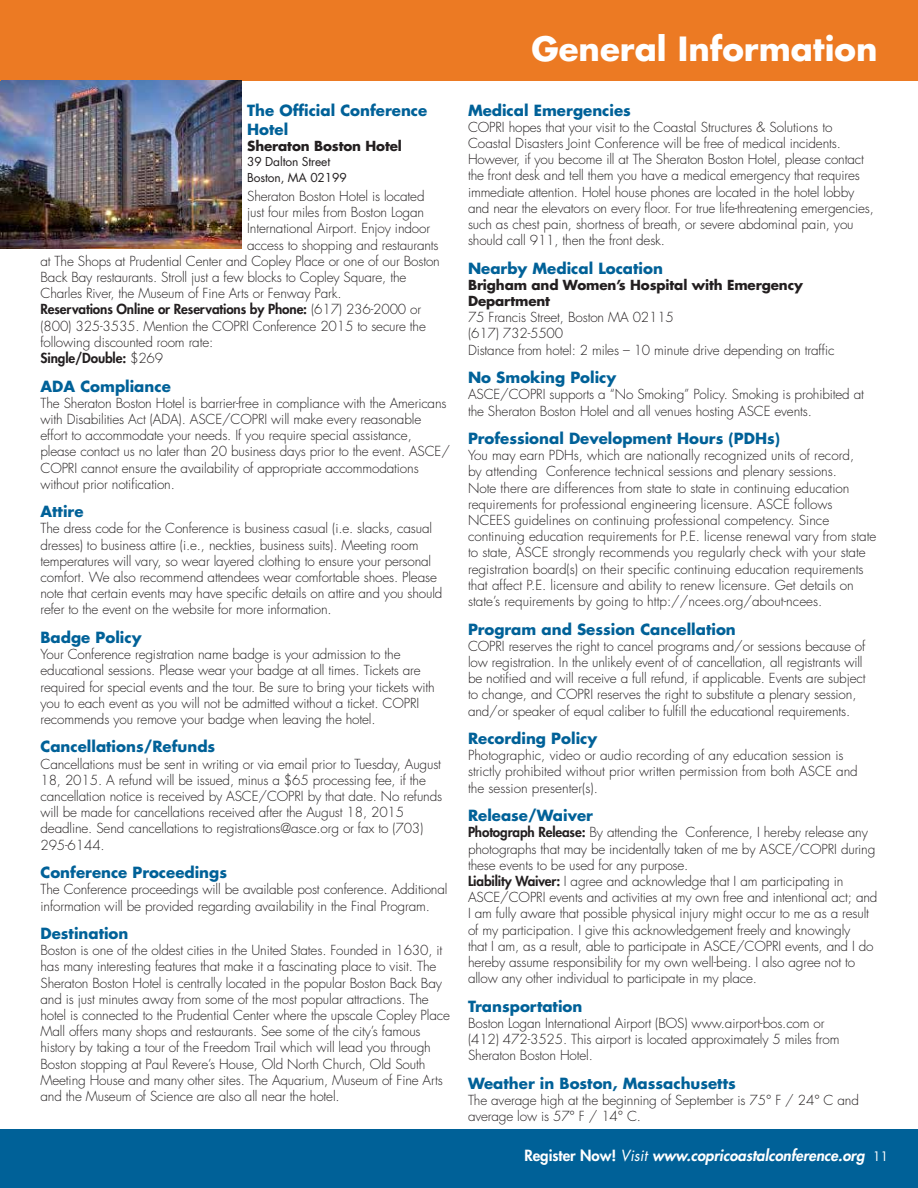
<style>
.page{position:relative;width:918px;height:1188px;background:#fff}
.page>*{position:absolute;margin:0;border:0;box-sizing:border-box;transform-origin:0 0}
.t1{font:700 32.55px "Futura Std";color:#fff}
.t2{font:700 15px/19.5px "Futura Std";color:#006198}
.t3{font:italic 800 15px "Futura Std";color:#fff}
.t4{font:300 13.5px/16.2px "Futura Std";letter-spacing:-.01em;color:#231f20}
.t5{font:800 13.5px "Futura Std";letter-spacing:-.01em;color:#231f20}
.t6{font:700 13.5px/16.2px "Futura Std";letter-spacing:-.01em;color:#231f20}
.t7{font:12px/16.2px "Futura Std";letter-spacing:-.01em;color:#231f20}
.s1{font-weight:300}
.s2{font-weight:800}
.s3{font-style:normal}
.s4{font-weight:400}
.s5{font-weight:400;font-style:normal;font-size:12.75px}
</style>
<div class="page">
<div style="left:0;top:0;width:918px;height:81px;background:#ec7a23"></div>
<div style="left:0;top:1129px;width:918px;height:59px;background:#006198"></div>
<img style="left:0;top:80px;width:241px;height:168px">
<p class="t2" style="left:247px;top:100px;width:182px">The Official Conference<br>Hotel</p>
<p class="t6" style="left:247px;top:138px;width:156px">Sheraton Boston Hotel</p>
<p class="t7" style="left:247px;top:153px;width:101px">39 Dalton Street<br>Boston, MA 02199</p>
<p class="t4" style="left:247px;top:188px;width:179px">Sheraton Boston Hotel is located</p>
<p class="t4" style="left:247px;top:205px;width:179px">just four miles from Boston Logan</p>
<p class="t4" style="left:247px;top:221px;width:184px">International Airport. Enjoy indoor</p>
<p class="t4" style="left:247px;top:237px;width:193px">access to shopping and restaurants</p>
<p class="t4" style="left:41px;top:253px;width:401px">at The Shops at Prudential Center and Copley Place or one of our Boston</p>
<p class="t4" style="left:41px;top:269px;width:367px">Back Bay restaurants. Stroll just a few blocks to Copley Square, the</p>
<p class="t4" style="left:41px;top:286px;width:303px">Charles River, the Museum of Fine Arts or Fenway Park.</p>
<p class="t5" style="left:41px;top:301px;width:382px">Reservations Online or Reservations by Phone: <span class="s1">(617) 236-2000 or</span></p>
<p class="t4" style="left:41px;top:318px;width:387px">(800) 325-3535. Mention the COPRI Conference 2015 to secure the</p>
<p class="t4" style="left:41px;top:334px;width:174px">following discounted room rate:</p>
<p class="t5" style="left:41px;top:350px;width:124px">Single/Double: <span class="s1">$269</span></p>
<p class="t2" style="left:40px;top:376px;width:132px">ADA Compliance</p>
<p class="t4" style="left:40px;top:395px;width:411px">The Sheraton Boston Hotel is barrier-free in compliance with the Americans with Disabilities Act (ADA). ASCE/COPRI will make every reasonable effort to accommodate your needs. If you require special assistance, please contact us no later than 20 business days prior to the event. ASCE/ COPRI cannot ensure the availability of appropriate accommodations without prior notification.</p>
<p class="t2" style="left:40px;top:502px;width:44px">Attire</p>
<p class="t4" style="left:40px;top:521px;width:404px">The dress code for the Conference is business casual (i.e. slacks, casual dresses) to business attire (i.e., neckties, business suits). Meeting room temperatures will vary, so wear layered clothing to ensure your personal comfort. We also recommend attendees wear comfortable shoes. Please note that certain events may have specific details on attire and you should refer to the event on the website for more information.</p>
<p class="t2" style="left:40px;top:627px;width:103px">Badge Policy</p>
<p class="t4" style="left:40px;top:647px;width:396px">Your Conference registration name badge is your admission to the educational sessions. Please wear your badge at all times. Tickets are required for special events and the tour. Be sure to bring your tickets with you to each event as you will not be admitted without a ticket. COPRI recommends you remove your badge when leaving the hotel.</p>
<p class="t2" style="left:40px;top:737px;width:176px">Cancellations/Refunds</p>
<p class="t4" style="left:40px;top:756px;width:403px">Cancellations must be sent in writing or via email prior to Tuesday, August 18, 2015. A refund will be issued, minus a $65 processing fee, if the cancellation notice is received by ASCE/COPRI by that date. No refunds will be made for cancellations received after the August 18, 2015 deadline. Send cancellations to registrations@asce.org or fax to (703)<br>295-6144.</p>
<p class="t2" style="left:40px;top:863px;width:188px">Conference Proceedings</p>
<p class="t4" style="left:40px;top:882px;width:409px">The Conference proceedings will be available post conference. Additional information will be provided regarding availability in the Final Program.</p>
<p class="t2" style="left:40px;top:924px;width:89px">Destination</p>
<p class="t4" style="left:40px;top:943px;width:411px">Boston is one of the oldest cities in the United States. Founded in 1630, it has many interesting features that make it a fascinating place to visit. The Sheraton Boston Hotel is centrally located in the popular Boston Back Bay and is just minutes away from some of the most popular attractions. The hotel is connected to the Prudential Center where the upscale Copley Place Mall offers many shops and restaurants. See some of the city’s famous history by taking a tour of the Freedom Trail which will lead you through Boston stopping at Paul Revere’s House, Old North Church, Old South Meeting House and many other sites. The Aquarium, Museum of Fine Arts and the Museum of Science are also all near the hotel.</p>
<h1 class="t1" style="left:531px;top:27px;width:348px">General Information</h1>
<p class="t2" style="left:468px;top:100px;width:164px">Medical Emergencies</p>
<p class="t4" style="left:468px;top:119px;width:407px">COPRI hopes that your visit to the Coastal Structures &amp; Solutions to Coastal Disasters Joint Conference will be free of medical incidents.<br>However, if you become ill at The Sheraton Boston Hotel, please contact the front desk and tell them you have a medical emergency that requires immediate attention. Hotel house phones are located in the hotel lobby and near the elevators on every floor. For true life-threatening emergencies, such as chest pain, shortness of breath, or severe abdominal pain, you should call 911, then the front desk.</p>
<p class="t2" style="left:468px;top:258px;width:196px">Nearby Medical Location</p>
<p class="t6" style="left:468px;top:277px;width:337px">Brigham and Women’s Hospital with Emergency<br>Department</p>
<p class="t4" style="left:468px;top:310px;width:368px">75 Francis Street, Boston MA 02115<br>(617) 732-5500<br>Distance from hotel: 2 miles – 10 minute drive depending on traffic</p>
<p class="t2" style="left:468px;top:368px;width:150px">No Smoking Policy</p>
<p class="t4" style="left:468px;top:387px;width:398px">ASCE/COPRI supports a “No Smoking” Policy. Smoking is prohibited at the Sheraton Boston Hotel and all venues hosting ASCE events.</p>
<p class="t2" style="left:468px;top:429px;width:314px">Professional Development Hours (PDHs)</p>
<p class="t4" style="left:468px;top:448px;width:410px">You may earn PDHs, which are nationally recognized units of record,<br>by attending Conference technical sessions and plenary sessions.<br>Note there are differences from state to state in continuing education requirements for professional engineering licensure. ASCE follows NCEES guidelines on continuing professional competency. Since continuing education requirements for P.E. license renewal vary from state to state, ASCE strongly recommends you regularly check with your state registration board(s) on their specific continuing education requirements that affect P.E. licensure and ability to renew licensure. Get details on state’s requirements by going to http://ncees.org/about-ncees.</p>
<p class="t2" style="left:468px;top:619px;width:269px">Program and Session Cancellation</p>
<p class="t4" style="left:468px;top:638px;width:399px">COPRI reserves the right to cancel programs and/or sessions because of low registration. In the unlikely event of of cancellation, all registrants will be notified and will receive a full refund, if applicable. Events are subject to change, and COPRI reserves the right to substitute a plenary session, and/or speaker of equal caliber to fulfill the educational requirements.</p>
<p class="t2" style="left:468px;top:729px;width:131px">Recording Policy</p>
<p class="t4" style="left:468px;top:748px;width:391px">Photographic, video or audio recording of any education session is strictly prohibited without prior written permission from both ASCE and the session presenter(s).</p>
<p class="t2" style="left:468px;top:806px;width:127px">Release/Waiver</p>
<p class="t4" style="left:468px;top:825px;width:411px"><span class="s2">Photograph Release:</span> By attending the Conference, I hereby release any photographs that may be incidentally taken of me by ASCE/COPRI during these events to be used for any purpose.<br><span class="s2">Liability Waiver:</span> I agree and acknowledge that I am participating in ASCE/COPRI events and activities at my own free and intentional act; and I am fully aware that possible physical injury might occur to me as a result of my participation. I give this acknowledgement freely and knowingly<br>that I am, as a result, able to participate in ASCE/COPRI events, and I do hereby assume responsibility for my own well-being. I also agree not to allow any other individual to participate in my place.</p>
<p class="t2" style="left:468px;top:996px;width:116px">Transportation</p>
<p class="t4" style="left:468px;top:1015px;width:373px">Boston Logan International Airport (BOS) www.airport-bos.com or (412) 472-3525. This airport is located approximately 5 miles from<br>Sheraton Boston Hotel.</p>
<p class="t2" style="left:468px;top:1073px;width:269px">Weather in Boston, Massachusetts</p>
<p class="t4" style="left:468px;top:1092px;width:393px">The average high at the beginning of September is 75° F / 24° C and average low is 57° F / 14° C.</p>
<p class="t3" style="left:524px;top:1146px;width:366px"><span class="s3">Register Now!</span> <span class="s4">Visit</span> www.copricoastalconference.org <span class="s5">11</span></p>
</div>
